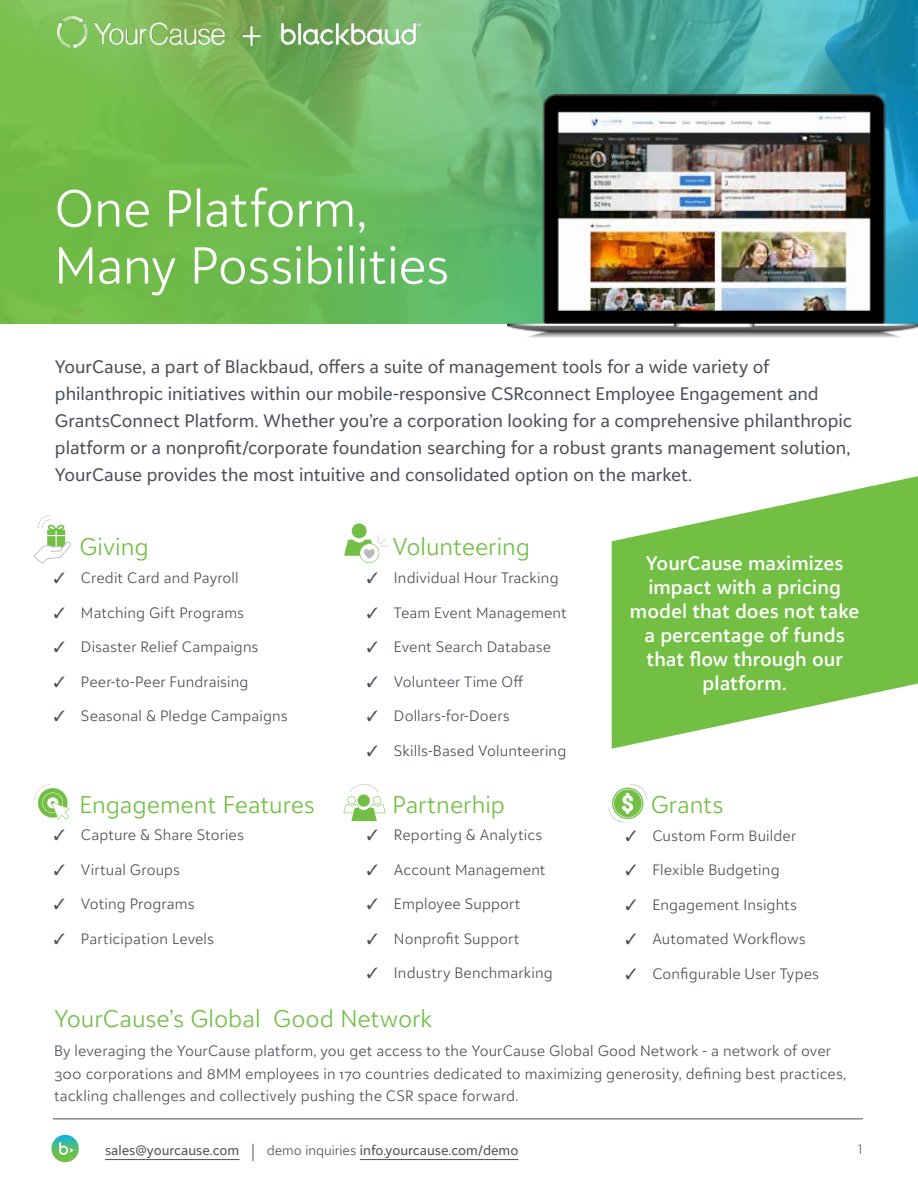
<style>
.page{position:relative;width:918px;height:1188px;background:#fff}
.page>*{position:absolute;margin:0;border:0;box-sizing:border-box;transform-origin:0 0}
.t1{font:300 51px/57px "Blackbaud Sans";letter-spacing:-.01em;color:#fff}
.t2{font:300 24px "Blackbaud Sans";color:#72bf44}
.t3{font:600 19.5px/24px "Blackbaud Sans";color:#fff;text-align:center}
.t4{font:18px/27px "Blackbaud Sans";letter-spacing:-.005em;color:#4d525a}
.t5{font:300 15px/22.5px "Blackbaud Sans";letter-spacing:.01em;color:#4d525a}
.t6{font:13.5px "Blackbaud Sans";color:#4e525a}
.t7{font:300 13.5px "Blackbaud Sans";color:#686c74}
.s1{color:#4d525a}
.s2{font-weight:300;font-size:20.25px}
.s3{font-weight:300}
</style>
<div class="page">
<hr style="left:53px;top:1119px;width:810px;height:1px;background:#4d525a">
<svg style="left:51px;top:1135px;width:28px;height:27px"></svg>
<svg style="left:59px;top:1142px;width:15px;height:13px"></svg>
<hr style="left:105px;top:1159px;width:134px;height:1px;background:#4d525a">
<hr style="left:360px;top:1159px;width:158px;height:1px;background:#4e525a">
<svg style="left:612px;top:476px;width:306px;height:273px;fill:#72bf44"></svg>
<svg style="left:0;top:0;width:918px;height:324px;background:#69b667"></svg>
<img style="left:58px;top:17px;width:362px;height:31px">
<svg style="left:34px;top:515px;width:37px;height:49px"></svg>
<svg style="left:344px;top:523px;width:45px;height:40px"></svg>
<svg style="left:343px;top:784px;width:43px;height:37px"></svg>
<svg style="left:33px;top:784px;width:37px;height:36px"></svg>
<svg style="left:608px;top:784px;width:39px;height:39px"></svg>
<img style="left:508px;top:94px;width:410px;height:243px">
<h1 class="t1" style="left:54px;top:179px;width:396px">One Platform,<br>Many Possibilities</h1>
<p class="t4" style="left:55px;top:353px;width:799px">YourCause, a part of Blackbaud, offers a suite of management tools for a wide variety of philanthropic initiatives within our mobile-responsive CSRconnect Employee Engagement and GrantsConnect Platform. Whether you’re a corporation looking for a comprehensive philanthropic platform or a nonprofit/corporate foundation searching for a robust grants management solution, YourCause provides the most intuitive and consolidated option on the market.</p>
<h2 class="t2" style="left:79px;top:532px;width:71px">Giving</h2>
<p class="t5" style="left:54px;top:566px;width:186px">✓ Credit Card and Payroll</p>
<p class="t5" style="left:54px;top:601px;width:192px">✓ Matching Gift Programs</p>
<p class="t5" style="left:54px;top:635px;width:206px">✓ Disaster Relief Campaigns</p>
<p class="t5" style="left:54px;top:670px;width:196px">✓ Peer-to-Peer Fundraising</p>
<p class="t5" style="left:54px;top:704px;width:235px">✓ Seasonal &amp; Pledge Campaigns</p>
<h2 class="t2" style="left:79px;top:789px;width:237px">Engagement Features</h2>
<p class="t5" style="left:54px;top:824px;width:191px">✓ Capture &amp; Share Stories</p>
<p class="t5" style="left:54px;top:858px;width:128px">✓ Virtual Groups</p>
<p class="t5" style="left:54px;top:893px;width:142px">✓ Voting Programs</p>
<p class="t5" style="left:54px;top:927px;width:161px">✓ Participation Levels</p>
<h2 class="t2" style="left:392px;top:532px;width:139px">Volunteering</h2>
<p class="t5" style="left:367px;top:566px;width:193px">✓ Individual Hour Tracking</p>
<p class="t5" style="left:367px;top:601px;width:201px">✓ Team Event Management</p>
<p class="t5" style="left:367px;top:635px;width:186px">✓ Event Search Database</p>
<p class="t5" style="left:367px;top:670px;width:158px">✓ Volunteer Time Off</p>
<p class="t5" style="left:367px;top:704px;width:144px">✓ Dollars-for-Doers</p>
<p class="t5" style="left:367px;top:739px;width:201px">✓ Skills-Based Volunteering</p>
<h2 class="t2" style="left:392px;top:789px;width:114px">Partnerhip</h2>
<p class="t5" style="left:367px;top:824px;width:177px">✓ Reporting &amp; Analytics</p>
<p class="t5" style="left:367px;top:858px;width:180px">✓ Account Management</p>
<p class="t5" style="left:367px;top:893px;width:155px">✓ Employee Support</p>
<p class="t5" style="left:367px;top:927px;width:154px">✓ Nonprofit Support</p>
<p class="t5" style="left:367px;top:962px;width:187px">✓ Industry Benchmarking</p>
<h3 class="t3" style="left:630px;top:551px;width:231px">YourCause maximizes impact with a pricing model that does not take a percentage of funds that flow through our platform.</h3>
<h2 class="t2" style="left:651px;top:790px;width:74px">Grants</h2>
<p class="t5" style="left:625px;top:824px;width:172px">✓ Custom Form Builder</p>
<p class="t5" style="left:625px;top:859px;width:156px">✓ Flexible Budgeting</p>
<p class="t5" style="left:625px;top:893px;width:173px">✓ Engagement Insights</p>
<p class="t5" style="left:625px;top:928px;width:182px">✓ Automated Workflows</p>
<p class="t5" style="left:625px;top:962px;width:195px">✓ Configurable User Types</p>
<h2 class="t2" style="left:54px;top:1004px;width:380px">YourCause’s Global Good Network</h2>
<p class="t5" style="left:54px;top:1039px;width:794px">By leveraging the YourCause platform, you get access to the YourCause Global Good Network - a network of over<br>300 corporations and 8MM employees in 170 countries dedicated to maximizing generosity, defining best practices, tackling challenges and collectively pushing the CSR space forward.</p>
<p class="t6" style="left:105px;top:1142px;width:415px"><span class="s1">sales@yourcause.com</span> <span class="s2">|</span> <span class="s3">demo inquiries</span> info.yourcause.com/demo</p>
<p class="t7" style="left:858px;top:1141px;width:6px">1</p>
</div>
